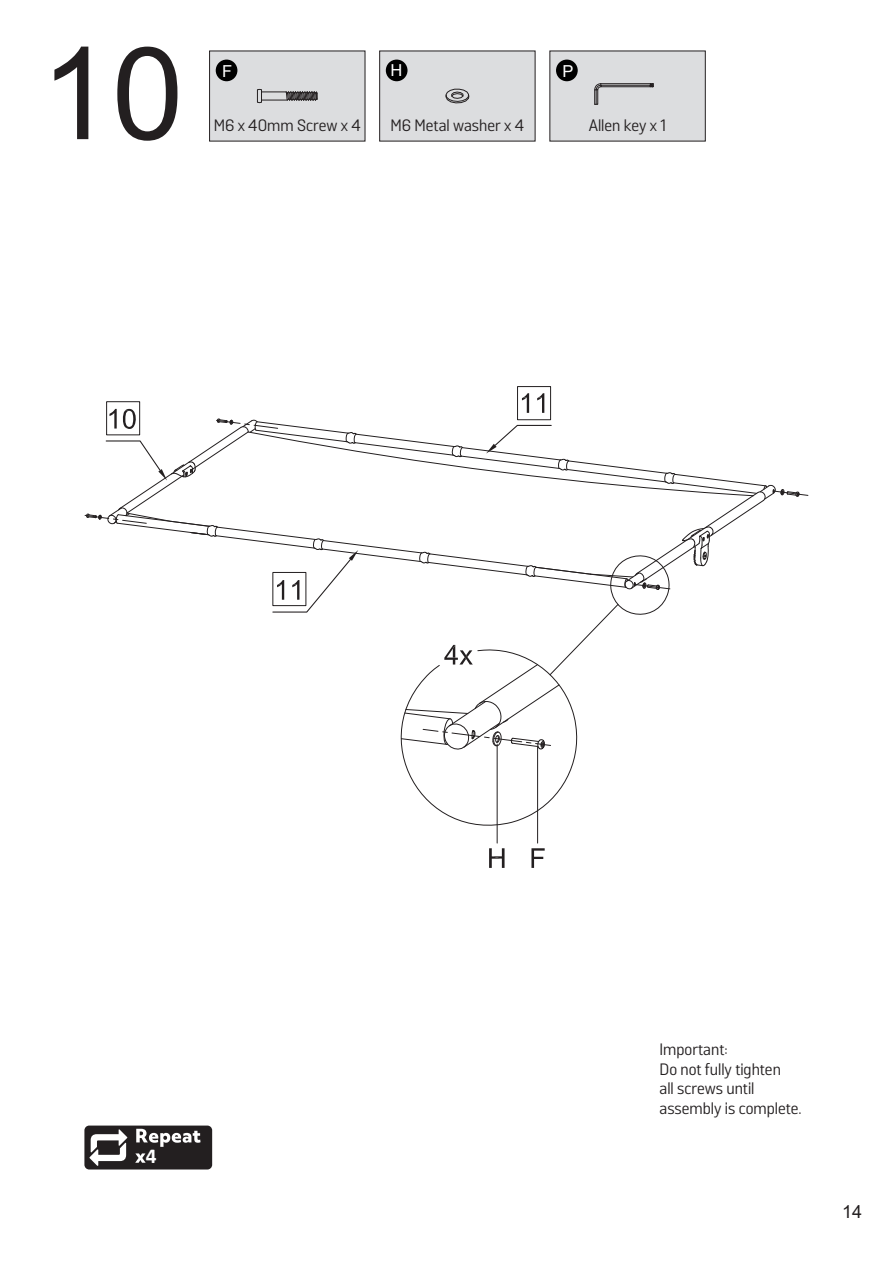
<style>
.page{position:relative;width:893px;height:1263px;background:#fff}
.page>*{position:absolute;margin:0;border:0;box-sizing:border-box;transform-origin:0 0}
.t1{font:128.7px "Arial";color:#231f20}
.t2{font:700 21.3px "Calibri";color:#fff}
.t3{font:18px "Arial";color:#231f20}
.t4{font:16.5px/19.8px "Argos";color:#231f20}
.t5{font:16.5px "Arial";color:#fff}
</style>
<div class="page">
<div style="left:209px;top:51px;width:156px;height:90px;background:#dcdddf"></div>
<div style="left:216px;top:60px;width:21px;height:21px;background:#000;border-radius:50%"></div>
<div style="left:379px;top:51px;width:156px;height:90px;background:#dcdddf"></div>
<div style="left:386px;top:60px;width:21px;height:21px;background:#000;border-radius:50%"></div>
<svg style="left:445px;top:89px;width:24px;height:14px"></svg>
<svg style="left:257px;top:89px;width:61px;height:14px"></svg>
<div style="left:517px;top:386px;width:34px;height:34px;border:1px solid #231f20"></div>
<svg style="left:84px;top:393px;width:724px;height:475px"></svg>
<div style="left:84px;top:1125px;width:128px;height:44px;background:#231f20;border-radius:5px"></div>
<svg style="left:136px;top:1129px;width:65px;height:18px"></svg>
<svg style="left:135px;top:1153px;width:11px;height:10px"></svg>
<svg style="left:89px;top:1129px;width:38px;height:37px"></svg>
<div style="left:550px;top:51px;width:156px;height:90px;background:#dcdddf"></div>
<div style="left:556px;top:60px;width:22px;height:21px;background:#000;border-radius:50%"></div>
<div style="left:600px;top:85px;width:51px;height:2px;border:1px solid #231f20"></div>
<svg style="left:594px;top:83px;width:7px;height:22px"></svg>
<hr style="left:601px;top:83px;width:49px;height:1px;background:#231f20">
<svg style="left:650px;top:83px;width:4px;height:5px"></svg>
<h1 class="t1" style="left:40px;top:5px;width:145px">10</h1>
<p class="t5" style="left:222px;top:60px;width:12px">F</p>
<p class="t4" style="left:214px;top:116px;width:149px">M6 x 40mm Screw x 4</p>
<p class="t5" style="left:391px;top:59px;width:13px">H</p>
<p class="t4" style="left:391px;top:116px;width:135px">M6 Metal washer x 4</p>
<p class="t5" style="left:562px;top:60px;width:13px">P</p>
<p class="t4" style="left:589px;top:116px;width:79px">Allen key x 1</p>
<p class="t2" style="left:146px;top:1142px;width:12px">4</p>
<p class="t4" style="left:659px;top:1039px;width:144px">Important:<br>Do not fully tighten<br>all screws until assembly is complete.</p>
<p class="t3" style="left:842px;top:1199px;width:22px">14</p>
</div>
